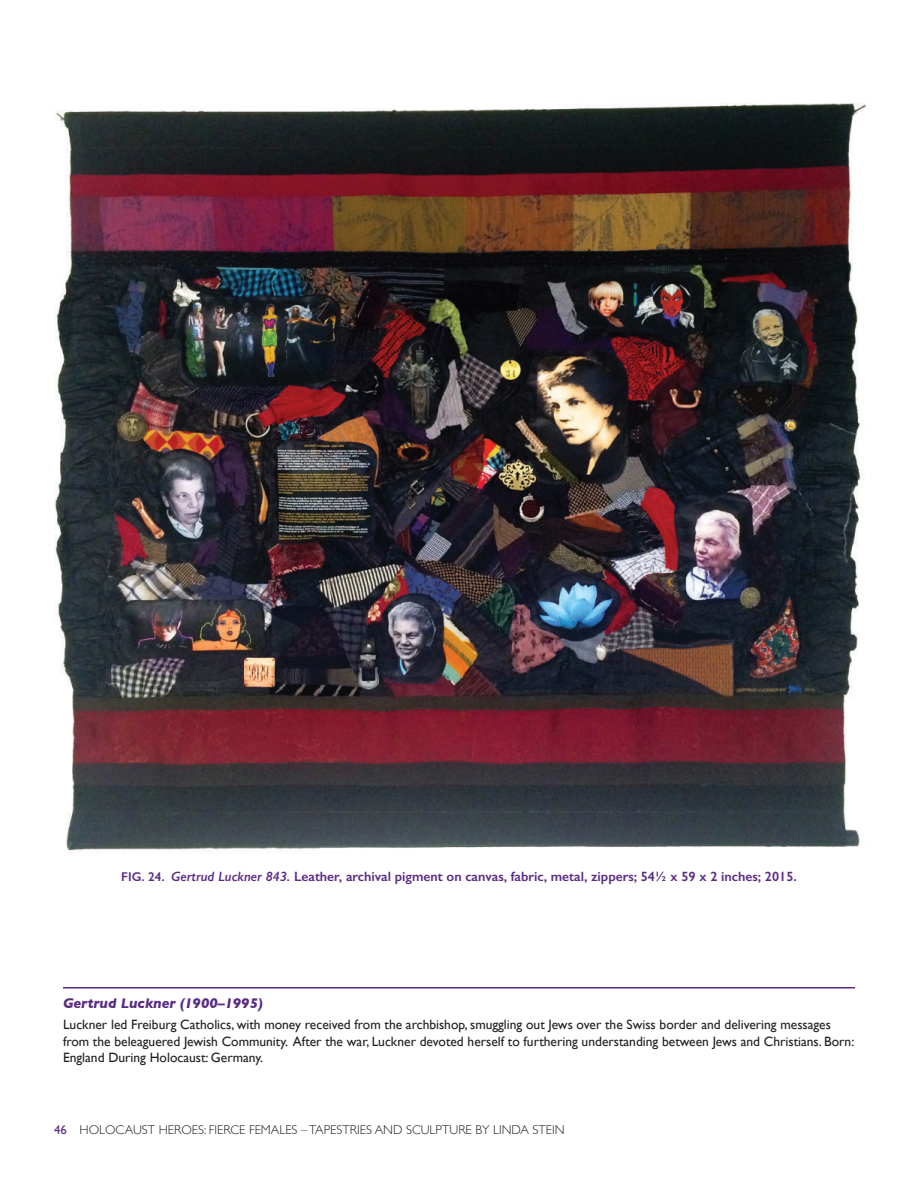
<style>
.page{position:relative;width:918px;height:1188px;background:#fff}
.page>*{position:absolute;margin:0;border:0;box-sizing:border-box;transform-origin:0 0}
.t1{font:italic 700 14.25px "Gill Sans";color:#592c82}
.t2{font:13.5px/16.5px "Gill Sans";color:#231f20}
.t3{font:600 13.5px "Gill Sans";color:#592c82}
.t4{font:300 12.75px "Gill Sans";color:#231f20}
.s1{font-size:12.75px}
.s2{font-style:italic}
.s3{font-weight:400;color:#592c82}
</style>
<div class="page">
<hr style="left:63px;top:987px;width:792px;height:1px;background:#592c82">
<img style="left:54px;top:104px;width:813px;height:749px">
<p class="t3" style="left:121px;top:868px;width:677px"><span class="s1">FIG. 24.</span> <span class="s2">Gertrud Luckner 843.</span> Leather, archival pigment on canvas, fabric, metal, zippers; 54½ x 59 x 2 inches; 2015.</p>
<p class="t1" style="left:63px;top:995px;width:201px">Gertrud Luckner (1900–1995)</p>
<p class="t2" style="left:63px;top:1016px;width:793px">Luckner led Freiburg Catholics, with money received from the archbishop, smuggling out Jews over the Swiss border and delivering messages from the beleaguered Jewish Community. After the war, Luckner devoted herself to furthering understanding between Jews and Christians. Born:<br>England During Holocaust: Germany.</p>
<p class="t4" style="left:54px;top:1120px;width:512px"><span class="s3">46</span> HOLOCAUST HEROES: FIERCE FEMALES – TAPESTRIES AND SCULPTURE BY LINDA STEIN</p>
</div>
